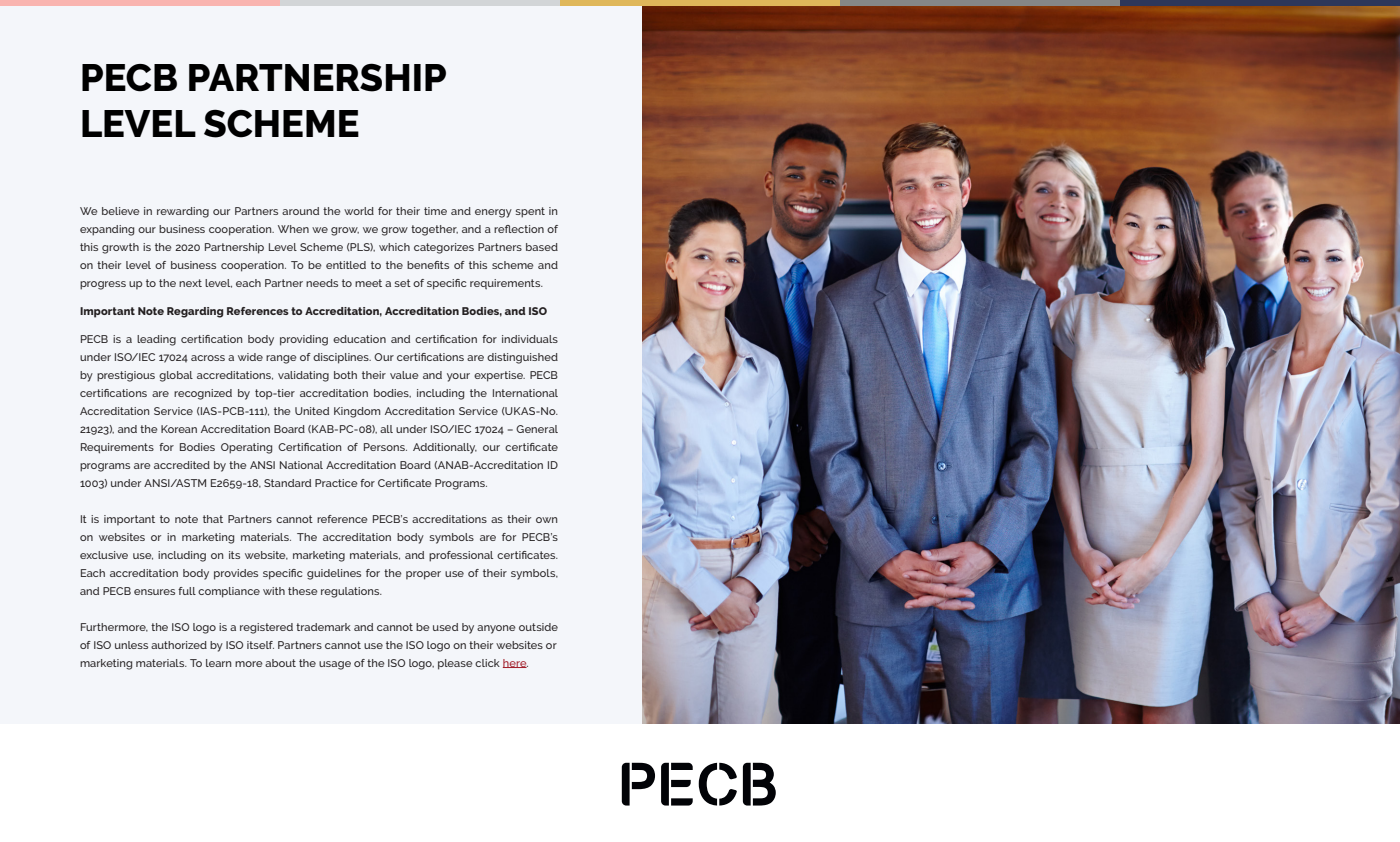
<style>
.page{position:relative;width:1400px;height:842px;background:#fff}
.page>*{position:absolute;margin:0;border:0;box-sizing:border-box;transform-origin:0 0}
.t1{font:800 38px "Raleway";color:#000}
.Paragraph_Style_3{font:500 11px/18px "Raleway";letter-spacing:.01em;color:#231f20;text-align:justify}
.Paragraph_Style_2{font:800 11px "Raleway";letter-spacing:.01em;color:#231f20}
.s1{color:#a11c28}
</style>
<div class="page">
<img style="left:642px;top:5px;width:758px;height:718px">
<div style="left:0;top:0;width:642px;height:723px;background:#f4f6fa"></div>
<svg style="left:503px;top:667px;width:24px;height:1px"></svg>
<div style="left:0;top:0;width:280px;height:5px;background:#f9b4af"></div>
<div style="left:280px;top:0;width:280px;height:5px;background:#d2d5d7"></div>
<div style="left:560px;top:0;width:280px;height:5px;background:#dfb75a"></div>
<div style="left:840px;top:0;width:280px;height:5px;background:#858787"></div>
<div style="left:1120px;top:0;width:280px;height:5px;background:#2d375a"></div>
<svg style="left:622px;top:763px;width:33px;height:42px"></svg>
<svg style="left:699px;top:763px;width:38px;height:42px"></svg>
<svg style="left:743px;top:763px;width:33px;height:42px"></svg>
<svg style="left:661px;top:763px;width:32px;height:42px"></svg>
<p class="t1" style="left:80px;top:56px;width:368px">PECB PARTNERSHIP</p>
<p class="t1" style="left:80px;top:102px;width:281px">LEVEL SCHEME</p>
<p class="Paragraph_Style_3" style="left:80px;top:202px;width:480px">We believe in rewarding our Partners around the world for their time and energy spent in expanding our business cooperation. When we grow, we grow together, and a reflection of this growth is the 2020 Partnership Level Scheme (PLS), which categorizes Partners based on their level of business cooperation. To be entitled to the benefits of this scheme and progress up to the next level, each Partner needs to meet a set of specific requirements.</p>
<p class="Paragraph_Style_2" style="left:80px;top:304px;width:469px">Important Note Regarding References to Accreditation, Accreditation Bodies, and ISO</p>
<p class="Paragraph_Style_3" style="left:80px;top:330px;width:480px">PECB is a leading certification body providing education and certification for individuals under ISO/IEC 17024 across a wide range of disciplines. Our certifications are distinguished by prestigious global accreditations, validating both their value and your expertise. PECB certifications are recognized by top-tier accreditation bodies, including the International Accreditation Service (IAS-PCB-111), the United Kingdom Accreditation Service (UKAS-No.<br>21923), and the Korean Accreditation Board (KAB-PC-08), all under ISO/IEC 17024 – General Requirements for Bodies Operating Certification of Persons. Additionally, our certificate programs are accredited by the ANSI National Accreditation Board (ANAB-Accreditation ID 1003) under ANSI/ASTM E2659-18, Standard Practice for Certificate Programs.</p>
<p class="Paragraph_Style_3" style="left:80px;top:510px;width:480px">It is important to note that Partners cannot reference PECB’s accreditations as their own on websites or in marketing materials. The accreditation body symbols are for PECB’s exclusive use, including on its website, marketing materials, and professional certificates.<br>Each accreditation body provides specific guidelines for the proper use of their symbols, and PECB ensures full compliance with these regulations.</p>
<p class="Paragraph_Style_3" style="left:80px;top:618px;width:480px">Furthermore, the ISO logo is a registered trademark and cannot be used by anyone outside of ISO unless authorized by ISO itself. Partners cannot use the ISO logo on their websites or</p>
<p class="Paragraph_Style_3" style="left:80px;top:654px;width:450px">marketing materials. To learn more about the usage of the ISO logo, please click <span class="s1">here</span>.</p>
</div>
